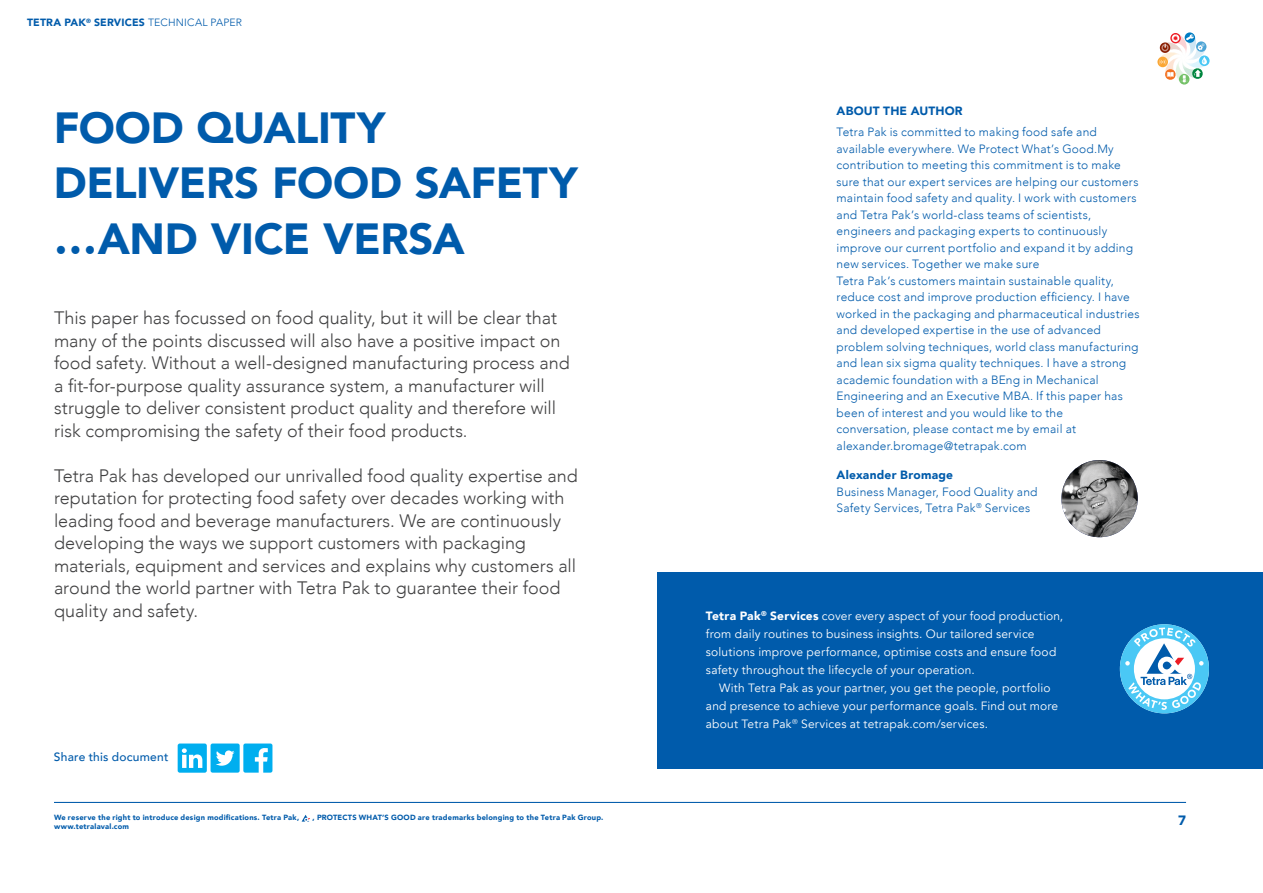
<style>
.page{position:relative;width:1263px;height:893px;background:#fff}
.page>*{position:absolute;margin:0;border:0;box-sizing:border-box;transform-origin:0 0}
.t1{font:900 43.5px "Avenir";letter-spacing:-.01em;color:#005bab}
.t2{font:300 18px/22.5px "Avenir";color:#414142}
.t3{font:900 13.5px "Avenir";color:#005bab}
.t4{font:300 12px/16.5px "Avenir";letter-spacing:.02em;color:#005bab}
.t5{font:12px/18px "Avenir";letter-spacing:.015em;color:#fff}
.t6{font:900 12px "Avenir";letter-spacing:.015em;color:#005bab}
.t7{font:500 12px "Avenir";letter-spacing:.02em;color:#005bab}
.t8{font:900 10.5px "Avenir";letter-spacing:.015em;color:#005bab}
.t9{font:900 7.5px "Avenir";letter-spacing:.03em;color:#005bab}
.s1{font-weight:300}
.s2{font-weight:900}
</style>
<div class="page">
<img style="left:1061px;top:460px;width:77px;height:77px;border-radius:38px">
<hr style="left:54px;top:802px;width:1132px;height:1px;background:#005bab">
<div style="left:657px;top:572px;width:606px;height:196px;background:#005bab"></div>
<svg style="left:1120px;top:624px;width:89px;height:89px"></svg>
<svg style="left:1158px;top:33px;width:51px;height:51px"></svg>
<svg style="left:1172px;top:47px;width:23px;height:22px"></svg>
<svg style="left:302px;top:815px;width:8px;height:7px"></svg>
<svg style="left:178px;top:743px;width:94px;height:30px"></svg>
<p class="t8" style="left:27px;top:14px;width:216px">TETRA PAK<sup>®</sup> SERVICES <span class="s1">TECHNICAL PAPER</span></p>
<p class="t1" style="left:54px;top:90px;width:333px">FOOD QUALITY</p>
<p class="t1" style="left:54px;top:146px;width:525px">DELIVERS FOOD SAFETY</p>
<p class="t1" style="left:54px;top:201px;width:412px">…AND VICE VERSA</p>
<p class="t2" style="left:54px;top:307px;width:517px">This paper has focussed on food quality, but it will be clear that many of the points discussed will also have a positive impact on food safety. Without a well-designed manufacturing process and a fit-for-purpose quality assurance system, a manufacturer will struggle to deliver consistent product quality and therefore will risk compromising the safety of their food products.</p>
<p class="t2" style="left:54px;top:464px;width:525px">Tetra Pak has developed our unrivalled food quality expertise and reputation for protecting food safety over decades working with leading food and beverage manufacturers. We are continuously developing the ways we support customers with packaging materials, equipment and services and explains why customers all around the world partner with Tetra Pak to guarantee their food quality and safety.</p>
<p class="t7" style="left:54px;top:747px;width:116px">Share this document</p>
<p class="t9" style="left:54px;top:811px;width:247px">We reserve the right to introduce design modifications. Tetra Pak,</p>
<p class="t9" style="left:313px;top:811px;width:292px">, PROTECTS WHAT’S GOOD are trademarks belonging to the Tetra Pak Group.</p>
<p class="t9" style="left:54px;top:820px;width:77px">www.tetralaval.com</p>
<p class="t6" style="left:837px;top:101px;width:128px">ABOUT THE AUTHOR</p>
<p class="t4" style="left:837px;top:124px;width:304px">Tetra Pak is committed to making food safe and available everywhere. We Protect What’s Good.My contribution to meeting this commitment is to make sure that our expert services are helping our customers maintain food safety and quality. I work with customers and Tetra Pak’s world-class teams of scientists, engineers and packaging experts to continuously improve our current portfolio and expand it by adding new services. Together we make sure<br>Tetra Pak’s customers maintain sustainable quality, reduce cost and improve production efficiency. I have worked in the packaging and pharmaceutical industries and developed expertise in the use of advanced problem solving techniques, world class manufacturing and lean six sigma quality techniques. I have a strong academic foundation with a BEng in Mechanical Engineering and an Executive MBA. If this paper has been of interest and you would like to the conversation, please contact me by email at alexander.bromage@tetrapak.com</p>
<p class="t6" style="left:837px;top:464px;width:118px">Alexander Bromage</p>
<p class="t4" style="left:837px;top:483px;width:202px">Business Manager, Food Quality and<br>Safety Services, Tetra Pak<sup>®</sup> Services</p>
<p class="t5" style="left:706px;top:607px;width:359px"><span class="s2">Tetra Pak</span><sup>®</sup> <span class="s2">Services</span> cover every aspect of your food production, from daily routines to business insights. Our tailored service solutions improve performance, optimise costs and ensure food safety throughout the lifecycle of your operation.</p>
<p class="t5" style="left:706px;top:679px;width:354px;text-indent:13px">With Tetra Pak as your partner, you get the people, portfolio and presence to achieve your performance goals. Find out more about Tetra Pak<sup>®</sup> Services at tetrapak.com/services.</p>
<p class="t3" style="left:1178px;top:809px;width:9px">7</p>
</div>
